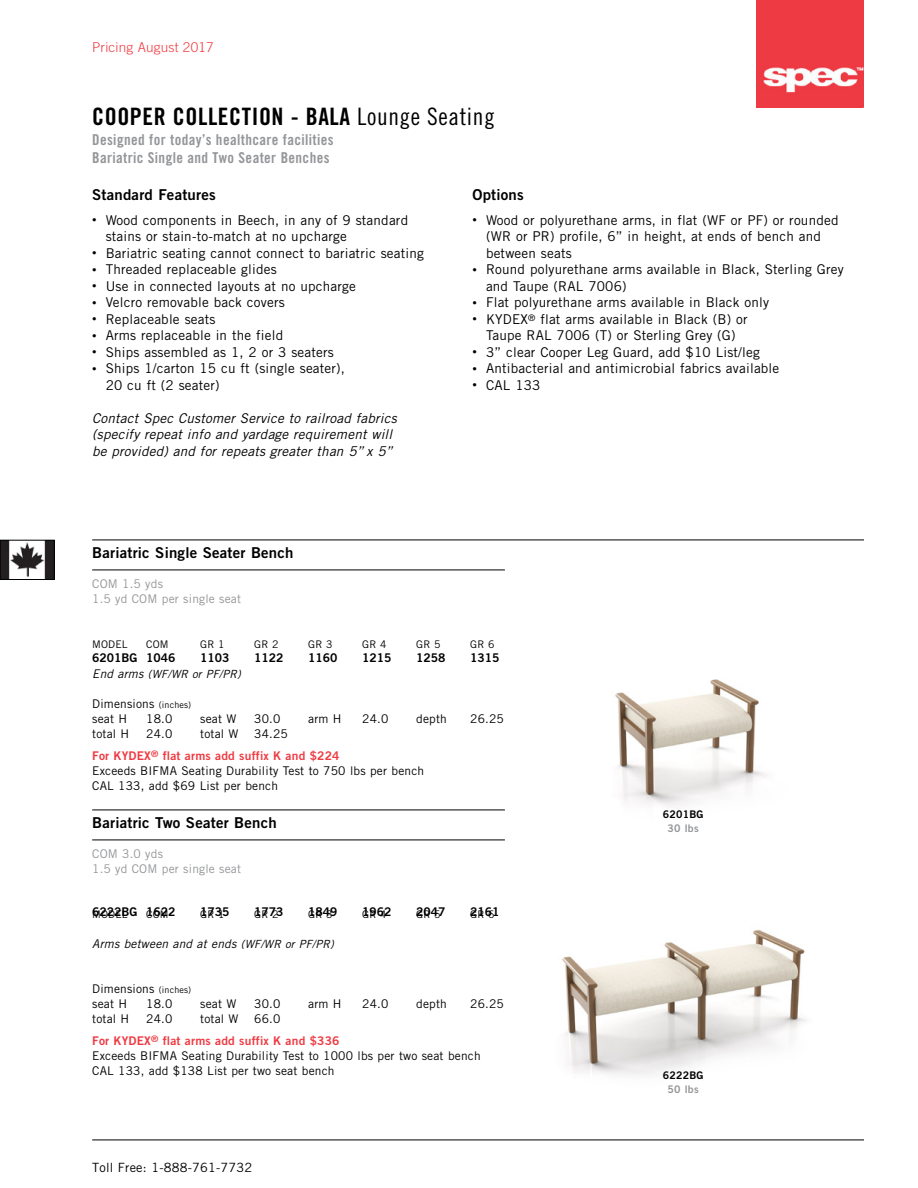
<style>
.page{position:relative;width:918px;height:1188px;background:#fff}
.page>*{position:absolute;margin:0;border:0;box-sizing:border-box;transform-origin:0 0}
.t1{font:24px "Trade Gothic LT Std Bd Cn 20";letter-spacing:.025em;color:#000}
.t2{font:15px "Trade Gothic LT Std Bd 2";letter-spacing:.015em;color:#000}
.t3{font:15px/18px "Trade Gothic LT Std Bd Cn 20";letter-spacing:.025em;color:#939598}
.t4{font:13.5px/16.5px "Trade Gothic LT Std";letter-spacing:.015em;color:#000}
.t5{font:italic 13.5px/16.5px "Trade Gothic LT Std";letter-spacing:.015em;color:#000}
.t6{font:300 13.5px "Trade Gothic LT Std";letter-spacing:.015em;color:#ef3a42}
.t7{font:12.75px "Trade Gothic LT Std";letter-spacing:.015em;color:#000}
.t8{font:12px/15px "Trade Gothic LT Std";letter-spacing:.015em;color:#000}
.t9{font:12px "Trade Gothic LT Std Bd 2";letter-spacing:.015em;color:#ef3a42}
.t10{font:12px "Trade Gothic LT Std Bd 2";color:#000}
.t11{font:12px/15px "Trade Gothic LT Std";letter-spacing:.015em;color:#939598}
.t12{font:italic 12px "Trade Gothic LT Std";letter-spacing:.015em;color:#000}
.t13{font:italic 11.25px "Trade Gothic LT Std";letter-spacing:.015em;color:#000}
.t14{font:10.5px "Trade Gothic LT Std";letter-spacing:.015em;color:#000}
.t15{font:10.5px "Trade Gothic LT Std Bd 2";letter-spacing:.025em;color:#000}
.t16{font:10.5px "Trade Gothic LT Std Bd 2";letter-spacing:.025em;color:#939598}
.s1{font-family:"Trade Gothic LT Std Cn 18"}
.s2{font-size:9px}
.s3{font-size:12px}
.s4{font-size:11.25px}
</style>
<div class="page">
<img style="left:2px;top:542px;width:50px;height:36px">
<div style="left:0;top:540px;width:54px;height:40px;border:1px solid #000"></div>
<img style="left:757px;top:0;width:107px;height:108px">
<hr style="left:92px;top:540px;width:772px;height:1px;background:#000">
<hr style="left:92px;top:570px;width:413px;height:1px;background:#000">
<hr style="left:92px;top:810px;width:413px;height:1px;background:#000">
<hr style="left:92px;top:840px;width:413px;height:1px;background:#000">
<hr style="left:92px;top:1140px;width:772px;height:1px;background:#000">
<img style="left:615px;top:679px;width:151px;height:128px">
<img style="left:562px;top:929px;width:244px;height:146px">
<p class="t6" style="left:92px;top:39px;width:123px">Pricing August 2017</p>
<h1 class="t1" style="left:92px;top:102px;width:404px">COOPER COLLECTION - BALA <span class="s1">Lounge Seating</span></h1>
<p class="t3" style="left:92px;top:130px;width:243px">Designed for today’s healthcare facilities<br>Bariatric Single and Two Seater Benches</p>
<p class="t2" style="left:92px;top:185px;width:125px">Standard Features</p>
<p class="t4" style="left:106px;top:211px;width:304px;text-indent:-14px"><span class="s2">•</span> Wood components in Beech, in any of 9 standard stains or stain-to-match at no upcharge</p>
<p class="t4" style="left:92px;top:244px;width:333px"><span class="s2">•</span> Bariatric seating cannot connect to bariatric seating</p>
<p class="t4" style="left:92px;top:261px;width:186px"><span class="s2">•</span> Threaded replaceable glides</p>
<p class="t4" style="left:92px;top:277px;width:265px"><span class="s2">•</span> Use in connected layouts at no upcharge</p>
<p class="t4" style="left:92px;top:294px;width:194px"><span class="s2">•</span> Velcro removable back covers</p>
<p class="t4" style="left:92px;top:310px;width:125px"><span class="s2">•</span> Replaceable seats</p>
<p class="t4" style="left:92px;top:327px;width:193px"><span class="s2">•</span> Arms replaceable in the field</p>
<p class="t4" style="left:92px;top:343px;width:243px"><span class="s2">•</span> Ships assembled as 1, 2 or 3 seaters</p>
<p class="t4" style="left:106px;top:360px;width:241px;text-indent:-14px"><span class="s2">•</span> Ships 1/carton 15 cu ft (single seater),<br>20 cu ft (2 seater)</p>
<p class="t5" style="left:92px;top:410px;width:306px">Contact Spec Customer Service to railroad fabrics (specify repeat info and yardage requirement will be provided) and for repeats greater than 5” x 5”</p>
<p class="t2" style="left:472px;top:185px;width:53px">Options</p>
<p class="t4" style="left:486px;top:211px;width:354px;text-indent:-14px"><span class="s2">•</span> Wood or polyurethane arms, in flat (WF or PF) or rounded (WR or PR) profile, 6” in height, at ends of bench and between seats</p>
<p class="t4" style="left:486px;top:261px;width:359px;text-indent:-14px"><span class="s2">•</span> Round polyurethane arms available in Black, Sterling Grey and Taupe (RAL 7006)</p>
<p class="t4" style="left:472px;top:294px;width:298px"><span class="s2">•</span> Flat polyurethane arms available in Black only</p>
<p class="t4" style="left:472px;top:310px;width:277px"><span class="s2">•</span> KYDEX<sup>®</sup> flat arms available in Black (B) or -Taupe RAL 7006 (T) or Sterling Grey (G)</p>
<p class="t4" style="left:472px;top:343px;width:289px"><span class="s2">•</span> 3” clear Cooper Leg Guard, add $10 List/leg</p>
<p class="t4" style="left:472px;top:360px;width:308px"><span class="s2">•</span> Antibacterial and antimicrobial fabrics available</p>
<p class="t4" style="left:472px;top:376px;width:69px"><span class="s2">•</span> CAL 133</p>
<p class="t2" style="left:92px;top:543px;width:203px">Bariatric Single Seater Bench</p>
<p class="t11" style="left:92px;top:576px;width:150px">COM 1.5 yds<br>1.5 yd COM per single seat</p>
<p class="t14" style="left:92px;top:638px;width:37px">MODEL</p>
<p class="t14" style="left:146px;top:638px;width:24px">COM</p>
<p class="t14" style="left:200px;top:638px;width:26px">GR 1</p>
<p class="t14" style="left:254px;top:638px;width:26px">GR 2</p>
<p class="t14" style="left:308px;top:638px;width:26px">GR 3</p>
<p class="t14" style="left:362px;top:638px;width:26px">GR 4</p>
<p class="t14" style="left:416px;top:638px;width:26px">GR 5</p>
<p class="t14" style="left:470px;top:638px;width:26px">GR 6</p>
<p class="t13" style="left:92px;top:667px;width:150px"><span class="s3">End arms</span> (WF/WR or PF/PR)</p>
<p class="t8" style="left:92px;top:696px;width:101px">Dimensions <span class="s2">(inches) </span>seat H</p>
<p class="t10" style="left:92px;top:650px;width:85px">6201BG 1046</p>
<p class="t10" style="left:200px;top:650px;width:31px">1103</p>
<p class="t10" style="left:254px;top:650px;width:31px">1122</p>
<p class="t10" style="left:308px;top:650px;width:31px">1160</p>
<p class="t10" style="left:362px;top:650px;width:31px">1215</p>
<p class="t10" style="left:416px;top:650px;width:31px">1258</p>
<p class="t10" style="left:470px;top:650px;width:31px">1315</p>
<p class="t8" style="left:146px;top:711px;width:28px">18.0</p>
<p class="t8" style="left:200px;top:711px;width:38px">seat W</p>
<p class="t8" style="left:254px;top:711px;width:28px">30.0</p>
<p class="t8" style="left:308px;top:711px;width:35px">arm H</p>
<p class="t8" style="left:362px;top:711px;width:28px">24.0</p>
<p class="t8" style="left:416px;top:711px;width:32px">depth</p>
<p class="t8" style="left:470px;top:711px;width:35px">26.25</p>
<p class="t8" style="left:92px;top:726px;width:39px">total H</p>
<p class="t8" style="left:146px;top:726px;width:28px">24.0</p>
<p class="t8" style="left:200px;top:726px;width:40px">total W</p>
<p class="t8" style="left:254px;top:726px;width:35px">34.25</p>
<p class="t9" style="left:92px;top:749px;width:249px">For KYDEX<sup>®</sup> flat arms add suffix K and $224</p>
<p class="t8" style="left:92px;top:763px;width:334px">Exceeds BIFMA Seating Durability Test to 750 lbs per bench<br>CAL 133, add $69 List per bench</p>
<p class="t2" style="left:92px;top:813px;width:186px">Bariatric Two Seater Bench</p>
<p class="t11" style="left:92px;top:846px;width:150px">COM 3.0 yds<br>1.5 yd COM per single seat</p>
<p class="t14" style="left:92px;top:908px;width:37px">MODEL</p>
<p class="t14" style="left:146px;top:908px;width:24px">COM</p>
<p class="t14" style="left:200px;top:908px;width:26px">GR 1</p>
<p class="t14" style="left:254px;top:908px;width:26px">GR 2</p>
<p class="t14" style="left:308px;top:908px;width:26px">GR 3</p>
<p class="t14" style="left:362px;top:908px;width:26px">GR 4</p>
<p class="t14" style="left:416px;top:908px;width:26px">GR 5</p>
<p class="t14" style="left:470px;top:908px;width:26px">GR 6</p>
<p class="t12" style="left:92px;top:936px;width:243px">Arms between and at ends <span class="s4">(WF/WR or PF/PR)</span></p>
<p class="t8" style="left:92px;top:981px;width:101px">Dimensions <span class="s2">(inches) </span>seat H</p>
<p class="t10" style="left:92px;top:904px;width:85px">6222BG 1622</p>
<p class="t10" style="left:200px;top:904px;width:31px">1735</p>
<p class="t10" style="left:254px;top:904px;width:31px">1773</p>
<p class="t10" style="left:308px;top:904px;width:31px">1849</p>
<p class="t10" style="left:362px;top:904px;width:31px">1962</p>
<p class="t10" style="left:416px;top:904px;width:31px">2047</p>
<p class="t10" style="left:470px;top:904px;width:31px">2161</p>
<p class="t8" style="left:146px;top:996px;width:28px">18.0</p>
<p class="t8" style="left:200px;top:996px;width:38px">seat W</p>
<p class="t8" style="left:254px;top:996px;width:28px">30.0</p>
<p class="t8" style="left:308px;top:996px;width:35px">arm H</p>
<p class="t8" style="left:362px;top:996px;width:28px">24.0</p>
<p class="t8" style="left:416px;top:996px;width:32px">depth</p>
<p class="t8" style="left:470px;top:996px;width:35px">26.25</p>
<p class="t8" style="left:92px;top:1011px;width:39px">total H</p>
<p class="t8" style="left:146px;top:1011px;width:28px">24.0</p>
<p class="t8" style="left:200px;top:1011px;width:40px">total W</p>
<p class="t8" style="left:254px;top:1011px;width:28px">66.0</p>
<p class="t9" style="left:92px;top:1034px;width:249px">For KYDEX<sup>®</sup> flat arms add suffix K and $336</p>
<p class="t8" style="left:92px;top:1048px;width:390px">Exceeds BIFMA Seating Durability Test to 1000 lbs per two seat bench<br>CAL 133, add $138 List per two seat bench</p>
<p class="t7" style="left:92px;top:1160px;width:162px">Toll Free: 1-888-761-7732</p>
<p class="t15" style="left:663px;top:808px;width:42px">6201BG</p>
<p class="t16" style="left:668px;top:822px;width:33px">30 lbs</p>
<p class="t15" style="left:663px;top:1069px;width:42px">6222BG</p>
<p class="t16" style="left:668px;top:1083px;width:33px">50 lbs</p>
</div>
